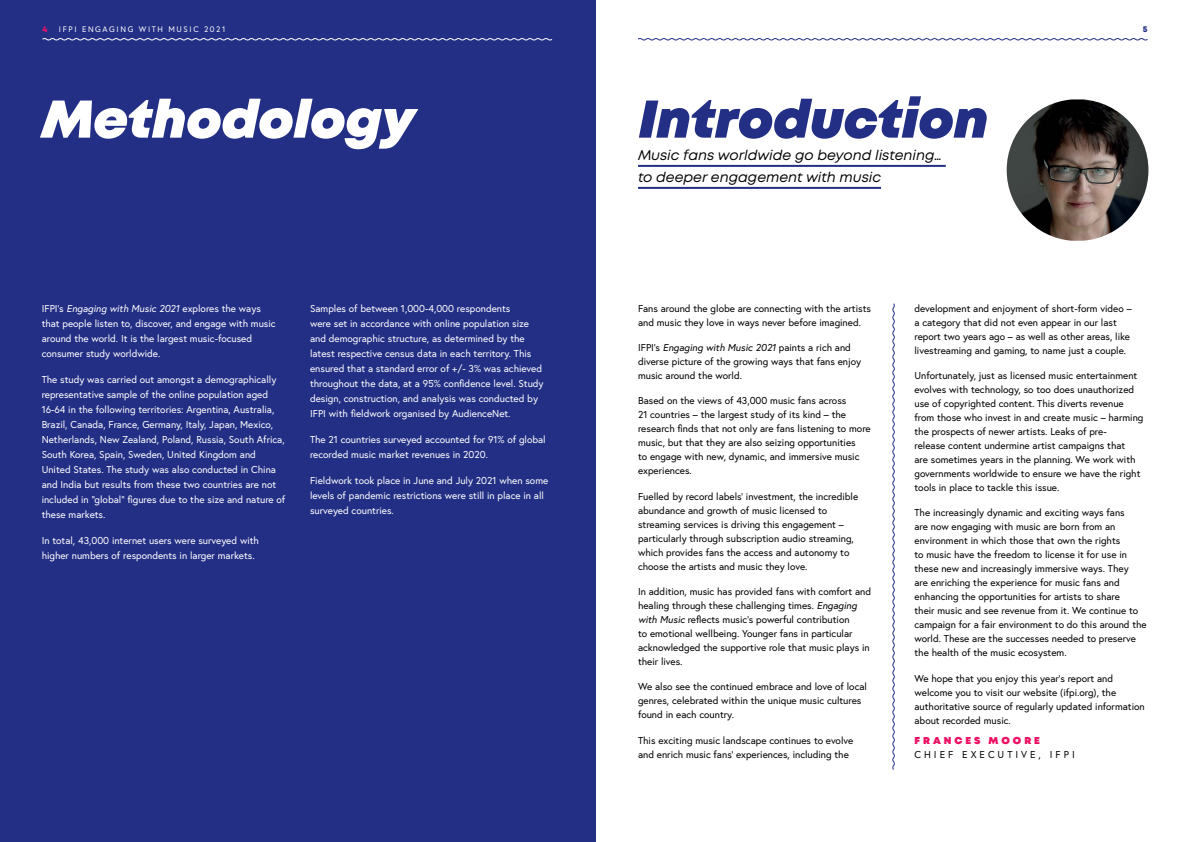
<style>
.page{position:relative;width:1191px;height:842px;background:#fff}
.page>*{position:absolute;margin:0;border:0;box-sizing:border-box;transform-origin:0 0}
.t1{font:italic 900 53px "Mont";color:#232f85}
.t2{font:italic 900 53px "Mont";color:#fff}
.t3{font:italic 14px/22px "Mont";color:#000}
.t4{font:10px/14px "Europa";color:#000}
.t5{font:10px/15px "Europa";color:#fff}
.t6{font:10px "Europa";letter-spacing:.3em;color:#000}
.t7{font:900 10px "Mont";letter-spacing:.3em;color:#ed1164}
.t8{font:800 8.5px "Mont";color:#ed1164}
.t9{font:800 8.5px "Mont";color:#232f85}
.t10{font:8px "Europa";letter-spacing:.2em;color:#fff}
.s1{font-style:italic}
</style>
<div class="page">
<div style="left:0;top:0;width:595px;height:842px;background:#232f85"></div>
<hr style="left:638px;top:165px;width:307px;height:2px;background:#232f85">
<hr style="left:638px;top:187px;width:243px;height:2px;background:#232f85">
<svg style="left:892px;top:303px;width:3px;height:467px"></svg>
<img style="left:1006px;top:99px;width:142px;height:142px;border-radius:68px">
<svg style="left:42px;top:38px;width:511px;height:3px"></svg>
<svg style="left:637px;top:38px;width:511px;height:3px"></svg>
<p class="t8" style="left:43px;top:23px;width:6px">4</p>
<p class="t10" style="left:59px;top:24px;width:168px">IFPI ENGAGING WITH MUSIC 2021</p>
<p class="t9" style="left:1142px;top:23px;width:6px">5</p>
<h1 class="t2" style="left:42px;top:85px;width:375px">Methodology</h1>
<h1 class="t1" style="left:638px;top:85px;width:351px">Introduction</h1>
<h2 class="t3" style="left:638px;top:144px;width:305px">Music fans worldwide go beyond listening… to deeper engagement with music</h2>
<p class="t5" style="left:42px;top:300px;width:235px">IFPI’s <span class="s1">Engaging with Music 2021</span> explores the ways that people listen to, discover, and engage with music around the world. It is the largest music-focused consumer study worldwide.</p>
<p class="t5" style="left:42px;top:372px;width:245px">The study was carried out amongst a demographically representative sample of the online population aged 16-64 in the following territories: Argentina, Australia, Brazil, Canada, France, Germany, Italy, Japan, Mexico, Netherlands, New Zealand, Poland, Russia, South Africa, South Korea, Spain, Sweden, United Kingdom and United States. The study was also conducted in China and India but results from these two countries are not included in “global” figures due to the size and nature of these markets.</p>
<p class="t5" style="left:42px;top:533px;width:219px">In total, 43,000 internet users were surveyed with higher numbers of respondents in larger markets.</p>
<p class="t5" style="left:310px;top:300px;width:235px">Samples of between 1,000-4,000 respondents<br>were set in accordance with online population size and demographic structure, as determined by the latest respective census data in each territory. This ensured that a standard error of +/- 3% was achieved throughout the data, at a 95% confidence level. Study design, construction, and analysis was conducted by IFPI with fieldwork organised by AudienceNet.</p>
<p class="t5" style="left:310px;top:432px;width:237px">The 21 countries surveyed accounted for 91% of global recorded music market revenues in 2020.</p>
<p class="t5" style="left:310px;top:473px;width:240px">Fieldwork took place in June and July 2021 when some levels of pandemic restrictions were still in place in all surveyed countries.</p>
<p class="t4" style="left:638px;top:301px;width:234px">Fans around the globe are connecting with the artists and music they love in ways never before imagined.</p>
<p class="t4" style="left:638px;top:340px;width:225px">IFPI’s <span class="s1">Engaging with Music 2021</span> paints a rich and diverse picture of the growing ways that fans enjoy music around the world.</p>
<p class="t4" style="left:638px;top:393px;width:234px">Based on the views of 43,000 music fans across<br>21 countries – the largest study of its kind – the research finds that not only are fans listening to more music, but that they are also seizing opportunities<br>to engage with new, dynamic, and immersive music experiences.</p>
<p class="t4" style="left:638px;top:489px;width:222px">Fuelled by record labels’ investment, the incredible abundance and growth of music licensed to streaming services is driving this engagement – particularly through subscription audio streaming, which provides fans the access and autonomy to choose the artists and music they love.</p>
<p class="t4" style="left:638px;top:584px;width:235px">In addition, music has provided fans with comfort and healing through these challenging times. <span class="s1">Engaging with Music</span> reflects music’s powerful contribution<br>to emotional wellbeing. Younger fans in particular acknowledged the supportive role that music plays in their lives.</p>
<p class="t4" style="left:638px;top:679px;width:230px">We also see the continued embrace and love of local genres, celebrated within the unique music cultures found in each country.</p>
<p class="t4" style="left:638px;top:733px;width:217px">This exciting music landscape continues to evolve and enrich music fans’ experiences, including the</p>
<p class="t4" style="left:914px;top:301px;width:219px">development and enjoyment of short-form video – a category that did not even appear in our last report two years ago – as well as other areas, like livestreaming and gaming, to name just a couple.</p>
<p class="t4" style="left:914px;top:368px;width:230px">Unfortunately, just as licensed music entertainment evolves with technology, so too does unauthorized use of copyrighted content. This diverts revenue from those who invest in and create music – harming the prospects of newer artists. Leaks of pre-<br>release content undermine artist campaigns that<br>are sometimes years in the planning. We work with governments worldwide to ensure we have the right tools in place to tackle this issue.</p>
<p class="t4" style="left:914px;top:505px;width:234px">The increasingly dynamic and exciting ways fans<br>are now engaging with music are born from an environment in which those that own the rights<br>to music have the freedom to license it for use in these new and increasingly immersive ways. They<br>are enriching the experience for music fans and enhancing the opportunities for artists to share<br>their music and see revenue from it. We continue to campaign for a fair environment to do this around the world. These are the successes needed to preserve the health of the music ecosystem.</p>
<p class="t4" style="left:914px;top:671px;width:232px">We hope that you enjoy this year’s report and welcome you to visit our website (ifpi.org), the authoritative source of regularly updated information about recorded music.</p>
<p class="t7" style="left:914px;top:734px;width:127px">FRANCES MOORE</p>
<p class="t6" style="left:914px;top:748px;width:162px">CHIEF EXECUTIVE, IFPI</p>
</div>
